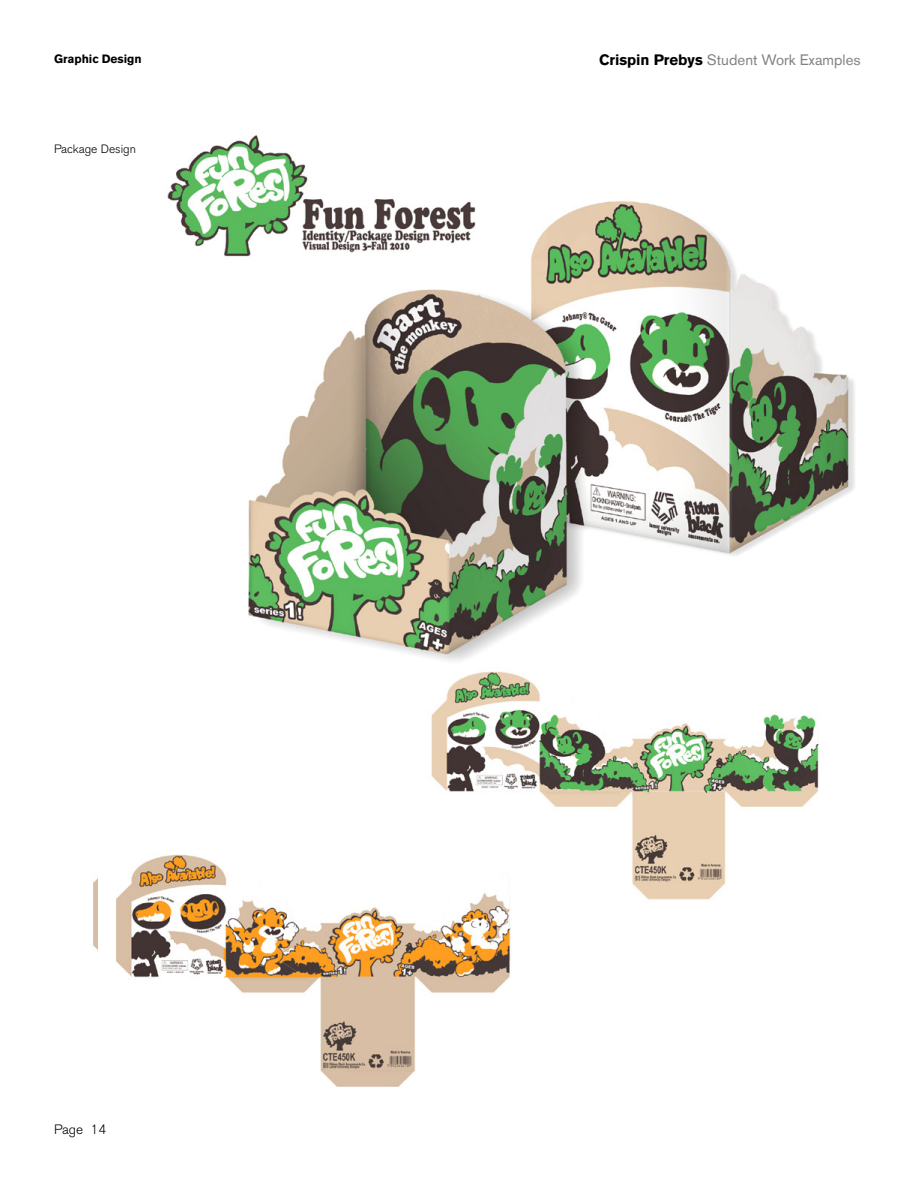
<style>
.page{position:relative;width:918px;height:1188px;background:#fff}
.page>*{position:absolute;margin:0;border:0;box-sizing:border-box;transform-origin:0 0}
.t1{font:15px "Akzidenz Grotesk BE";color:#808285}
.t2{font:300 13.5px "Akzidenz Grotesk BE";color:#000}
.t3{font:700 12px "Akzidenz Grotesk BE";color:#000}
.t4{font:300 12px "Akzidenz Grotesk BE";color:#000}
.s1{font-weight:700;color:#000}
</style>
<div class="page">
<img style="left:116px;top:135px;width:739px;height:952px">
<p class="t3" style="left:54px;top:52px;width:89px">Graphic Design</p>
<p class="t1" style="left:599px;top:51px;width:263px"><span class="s1">Crispin Prebys</span> Student Work Examples</p>
<p class="t4" style="left:54px;top:142px;width:84px">Package Design</p>
<p class="t2" style="left:54px;top:1121px;width:54px">Page 14</p>
</div>
